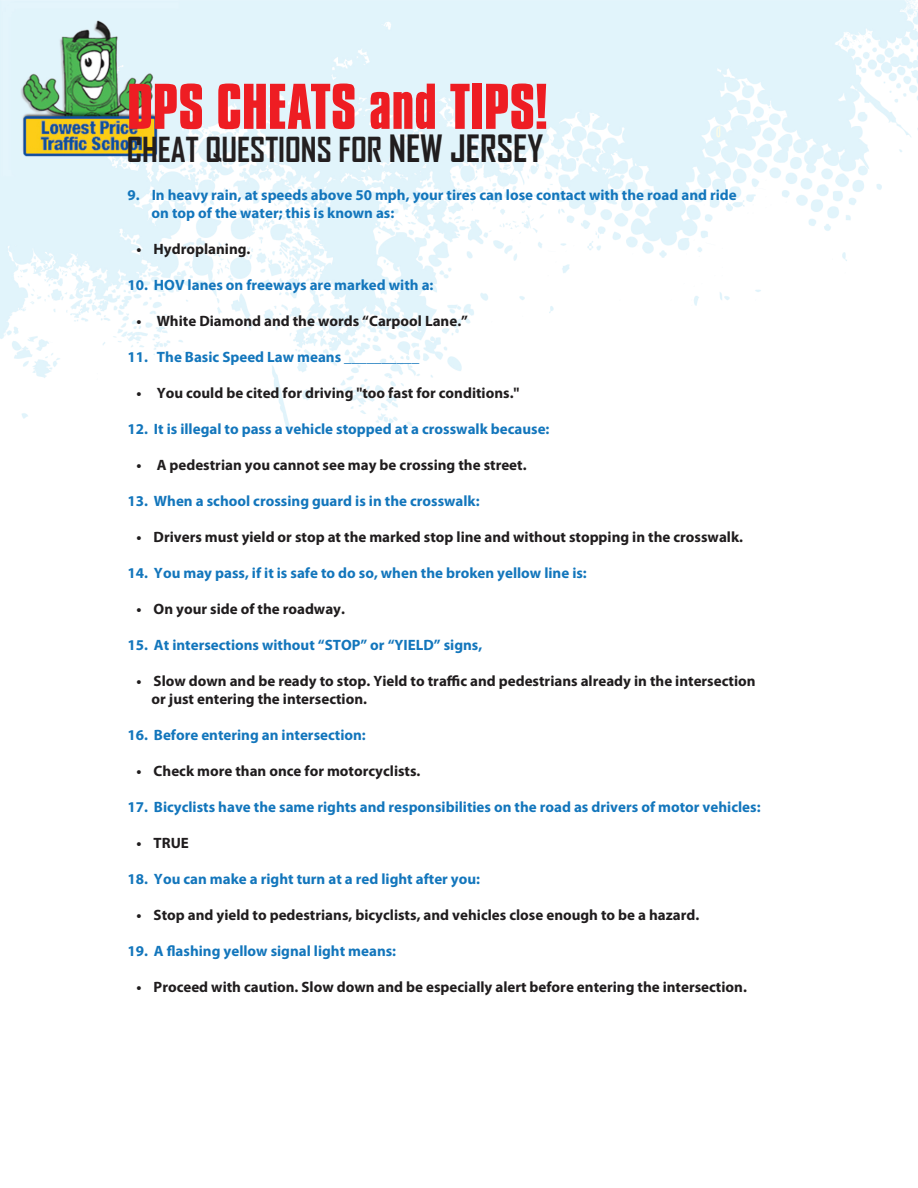
<style>
.page{position:relative;width:918px;height:1188px;background:#fff}
.page>*{position:absolute;margin:0;border:0;box-sizing:border-box;transform-origin:0 0}
.t1{font:700 55.5px "Compacta BT";color:#ee1d23}
.t2{font:700 33px "Agency FB";color:#231f20}
.t3{font:700 15px/18px "Myriad Pro";color:#1376bc}
.t4{font:700 15px/18px "Myriad Pro";color:#201d1e}
.s1{font-size:36px;color:#201d1e}
</style>
<div class="page">
<img style="left:0;top:0;width:918px;height:429px">
<svg style="left:715px;top:125px;width:6px;height:14px"></svg>
<p class="t1" style="left:127px;top:73px;width:422px">DPS CHEATS and TIPS!</p>
<p class="t2" style="left:127px;top:129px;width:418px">CHEAT QUESTIONS FOR <span class="s1">NEW JERSEY</span></p>
<p class="t3" style="left:152px;top:185px;width:587px;text-indent:-24px">9. In heavy rain, at speeds above 50 mph, your tires can lose contact with the road and ride on top of the water; this is known as:</p>
<p class="t4" style="left:136px;top:239px;width:116px">• Hydroplaning.</p>
<p class="t3" style="left:127px;top:275px;width:308px">10. HOV lanes on freeways are marked with a:</p>
<p class="t4" style="left:136px;top:311px;width:333px">• White Diamond and the words “Carpool Lane.”</p>
<p class="t3" style="left:127px;top:347px;width:293px">11. The Basic Speed Law means __________</p>
<p class="t4" style="left:136px;top:383px;width:385px">• You could be cited for driving "too fast for conditions."</p>
<p class="t3" style="left:127px;top:419px;width:424px">12. It is illegal to pass a vehicle stopped at a crosswalk because:</p>
<p class="t4" style="left:136px;top:455px;width:392px">• A pedestrian you cannot see may be crossing the street.</p>
<p class="t3" style="left:127px;top:491px;width:354px">13. When a school crossing guard is in the crosswalk:</p>
<p class="t4" style="left:136px;top:527px;width:608px">• Drivers must yield or stop at the marked stop line and without stopping in the crosswalk.</p>
<p class="t3" style="left:127px;top:563px;width:461px">14. You may pass, if it is safe to do so, when the broken yellow line is:</p>
<p class="t4" style="left:136px;top:599px;width:210px">• On your side of the roadway.</p>
<p class="t3" style="left:127px;top:635px;width:357px">15. At intersections without “STOP” or “YIELD” signs,</p>
<p class="t4" style="left:152px;top:671px;width:605px;text-indent:-15px">• Slow down and be ready to stop. Yield to traffic and pedestrians already in the intersection or just entering the intersection.</p>
<p class="t3" style="left:127px;top:725px;width:240px">16. Before entering an intersection:</p>
<p class="t4" style="left:136px;top:761px;width:286px">• Check more than once for motorcyclists.</p>
<p class="t3" style="left:127px;top:797px;width:635px">17. Bicyclists have the same rights and responsibilities on the road as drivers of motor vehicles:</p>
<p class="t4" style="left:136px;top:833px;width:54px">• TRUE</p>
<p class="t3" style="left:127px;top:869px;width:354px">18. You can make a right turn at a red light after you:</p>
<p class="t4" style="left:136px;top:905px;width:564px">• Stop and yield to pedestrians, bicyclists, and vehicles close enough to be a hazard.</p>
<p class="t3" style="left:127px;top:941px;width:270px">19. A flashing yellow signal light means:</p>
<p class="t4" style="left:136px;top:977px;width:612px">• Proceed with caution. Slow down and be especially alert before entering the intersection.</p>
</div>
